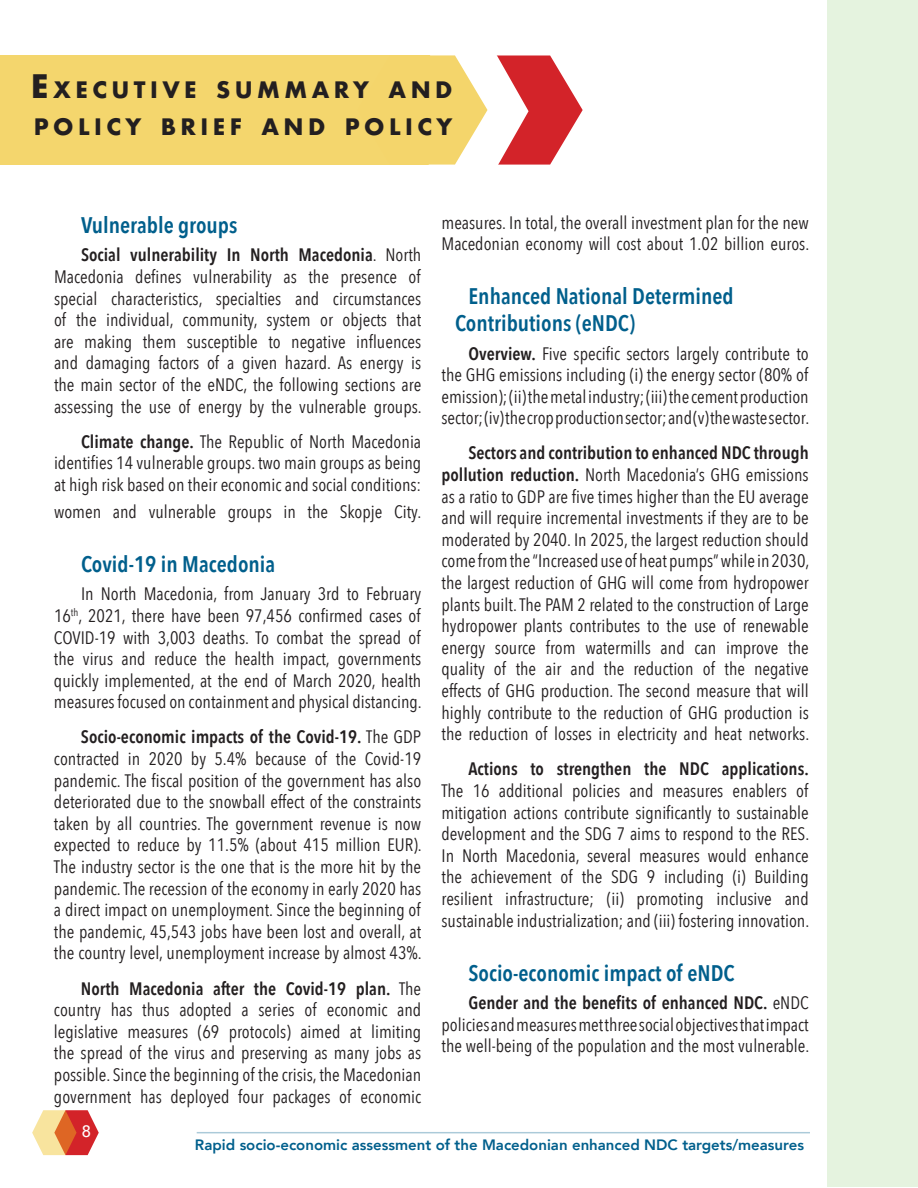
<style>
.page{position:relative;width:918px;height:1188px;background:#fff}
.page>*{position:absolute;margin:0;border:0;box-sizing:border-box;transform-origin:0 0}
.title_on_summary{font:600 22.5px/27px "Avenir Next Condensed";color:#005f8c}
.t1{font:700 22.05px/37.8px "Futura";letter-spacing:.2em;color:#231f20}
.t2{font:18px/21.6px "Avenir Next Condensed";color:#231f20;text-align:justify}
.t3{font:500 16.5px "Avenir";color:#fff}
.t4{font:800 15px "Avenir";color:#005f8c}
.s1{font-size:31.5px}
.s2{font-weight:600}
</style>
<div class="page">
<svg style="left:32px;top:1110px;width:67px;height:45px"></svg>
<hr style="left:197px;top:1132px;width:613px;height:1px;background:#005f8c">
<div style="left:0;top:55px;width:488px;height:110px;background:#f4d66d"></div>
<svg style="left:428px;top:55px;width:155px;height:110px"></svg>
<hr style="left:917px;top:0;width:1px;height:1188px;background:#68bc47">
<div style="left:828px;top:0;width:90px;height:1187px;background:#e5f3df"></div>
<p class="t1" style="left:31px;top:70px;width:423px"><span class="s1">E</span>XE CUTIVE SUMMARY AND<br>POLICY BRIE F AND POLICY</p>
<p class="title_on_summary" style="left:81px;top:211px;width:158px">Vulnerable groups</p>
<p class="t2" style="left:54px;top:244px;width:369px;text-indent:27px"><span class="s2">Social vulnerability In North Macedonia</span>. North Macedonia defines vulnerability as the presence of special characteristics, specialties and circumstances of the individual, community, system or objects that are making them susceptible to negative influences and damaging factors of a given hazard. As energy is the main sector of the eNDC, the following sections are assessing the use of energy by the vulnerable groups.</p>
<p class="t2" style="left:54px;top:430px;width:369px;text-indent:27px"><span class="s2">Climate change.</span> The Republic of North Macedonia identifies 14 vulnerable groups. two main groups as being at high risk based on their economic and social conditions:</p>
<p class="t2" style="left:54px;top:500px;width:369px">women and vulnerable groups in the Skopje City.</p>
<p class="title_on_summary" style="left:81px;top:550px;width:196px">Covid-19 in Macedonia</p>
<p class="t2" style="left:54px;top:582px;width:369px;text-indent:27px">In North Macedonia, from January 3rd to February 16<sup>th</sup>, 2021, there have been 97,456 confirmed cases of COVID-19 with 3,003 deaths. To combat the spread of the virus and reduce the health impact, governments quickly implemented, at the end of March 2020, health measures focused on containment and physical distancing.</p>
<p class="t2" style="left:54px;top:725px;width:369px;text-indent:27px"><span class="s2">Socio-economic impacts of the Covid-19.</span> The GDP contracted in 2020 by 5.4% because of the Covid-19 pandemic. The fiscal position of the government has also deteriorated due to the snowball effect of the constraints taken by all countries. The government revenue is now expected to reduce by 11.5% (about 415 million EUR).<br>The industry sector is the one that is the more hit by the pandemic. The recession of the economy in early 2020 has a direct impact on unemployment. Since the beginning of the pandemic, 45,543 jobs have been lost and overall, at the country level, unemployment increase by almost 43%.</p>
<p class="t2" style="left:54px;top:977px;width:369px;text-indent:27px"><span class="s2">North Macedonia after the Covid-19 plan.</span> The country has thus adopted a series of economic and legislative measures (69 protocols) aimed at limiting the spread of the virus and preserving as many jobs as possible. Since the beginning of the crisis, the Macedonian government has deployed four packages of economic</p>
<p class="t2" style="left:442px;top:211px;width:369px">measures. In total, the overall investment plan for the new<br>Macedonian economy will cost about 1.02 billion euros.</p>
<p class="title_on_summary" style="left:455px;top:282px;width:280px;text-indent:14px">Enhanced National Determined<br>Contributions (eNDC)</p>
<p class="t2" style="left:442px;top:342px;width:369px;text-indent:27px"><span class="s2">Overview.</span> Five specific sectors largely contribute to the GHG emissions including (i) the energy sector (80% of emission); (ii) the metal industry; (iii) the cement production sector; (iv) the crop production sector; and (v) the waste sector.</p>
<p class="t2" style="left:442px;top:442px;width:369px;text-indent:27px"><span class="s2">Sectors and contribution to enhanced NDC through pollution reduction.</span> North Macedonia’s GHG emissions as a ratio to GDP are five times higher than the EU average and will require incremental investments if they are to be moderated by 2040. In 2025, the largest reduction should come from the “Increased use of heat pumps” while in 2030, the largest reduction of GHG will come from hydropower plants built. The PAM 2 related to the construction of Large hydropower plants contributes to the use of renewable energy source from watermills and can improve the quality of the air and the reduction of the negative effects of GHG production. The second measure that will highly contribute to the reduction of GHG production is the reduction of losses in electricity and heat networks.</p>
<p class="t2" style="left:442px;top:757px;width:369px;text-indent:27px"><span class="s2">Actions to strengthen the NDC applications.<br></span>The 16 additional policies and measures enablers of mitigation actions contribute significantly to sustainable development and the SDG 7 aims to respond to the RES.<br>In North Macedonia, several measures would enhance the achievement of the SDG 9 including (i) Building resilient infrastructure; (ii) promoting inclusive and sustainable industrialization; and (iii) fostering innovation.</p>
<p class="title_on_summary" style="left:469px;top:959px;width:268px">Socio-economic impact of eNDC</p>
<p class="t2" style="left:442px;top:991px;width:369px;text-indent:27px"><span class="s2">Gender and the benefits of enhanced NDC.</span> eNDC policies and measures met three social objectives that impact the well-being of the population and the most vulnerable.</p>
<p class="t3" style="left:82px;top:1117px;width:11px">8</p>
<p class="t4" style="left:195px;top:1133px;width:611px">Rapid socio-economic assessment of the Macedonian enhanced NDC targets/measures</p>
</div>
